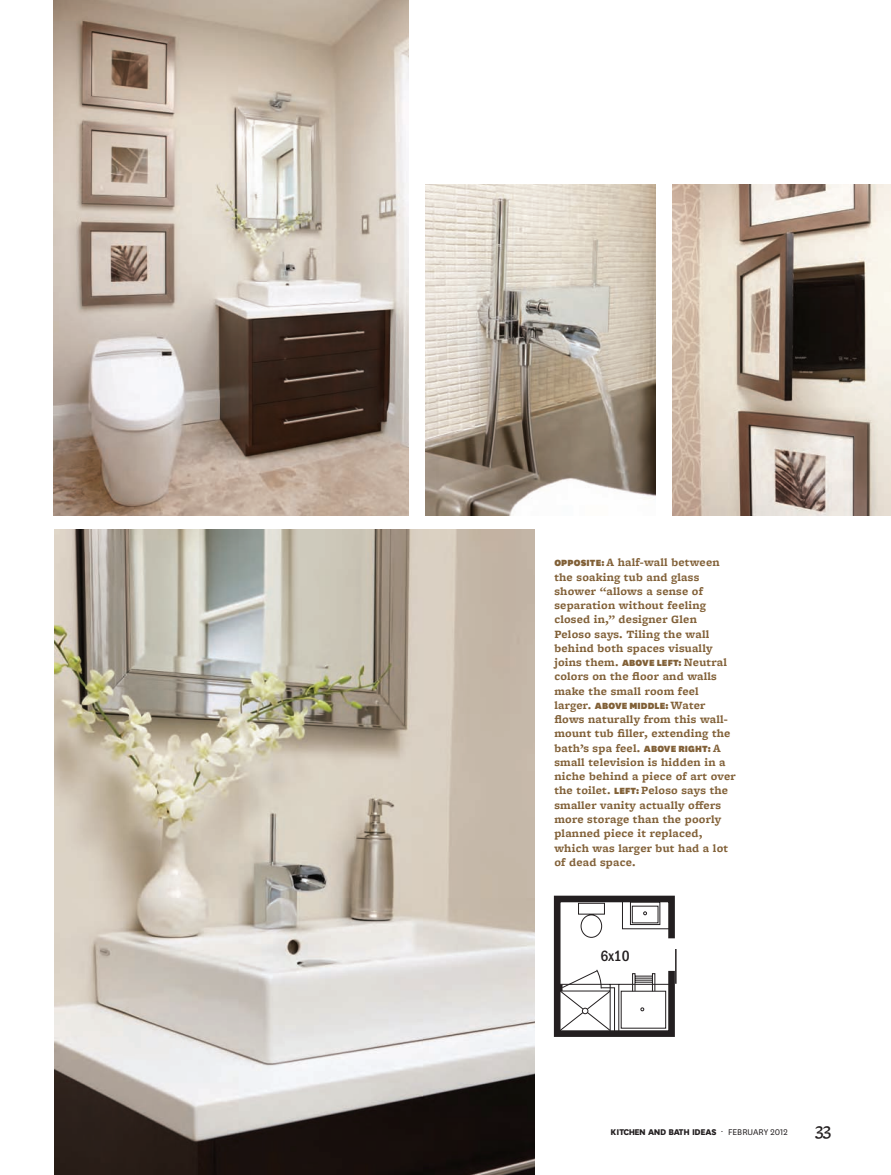
<style>
.page{position:relative;width:891px;height:1175px;background:#fff}
.page>*{position:absolute;margin:0;border:0;box-sizing:border-box;transform-origin:0 0}
.t1{font:500 18px "Freight Micro Pro";color:#231f20}
.t2{font:500 condensed 15.45px "ITC Franklin Gothic Std";color:#231f20}
.t3{font:700 11.7px/14.2px "Freight Micro Pro";letter-spacing:.015em;color:#816037}
.t4{font:800 9.75px "National";letter-spacing:-.035em;color:#231f20}
.s1{font-family:"National";font-weight:900;font-size:10.5px}
.s2{font-weight:400}
</style>
<div class="page">
<svg style="left:553px;top:895px;width:124px;height:142px"></svg>
<div style="left:652px;top:973px;width:3px;height:18px;border:1px solid #231f20"></div>
<div style="left:632px;top:973px;width:3px;height:18px;border:1px solid #231f20"></div>
<img style="left:425px;top:184px;width:231px;height:331px">
<img style="left:54px;top:530px;width:481px;height:644px">
<img style="left:672px;top:184px;width:219px;height:331px">
<img style="left:54px;top:0;width:355px;height:515px">
<p class="t3" style="left:554px;top:555px;width:183px"><span class="s1">OPPOSITE:</span> A half-wall between the soaking tub and glass shower “allows a sense of separation without feeling closed in,” designer Glen<br>Peloso says. Tiling the wall behind both spaces visually joins them. <span class="s1">ABOVE LEFT:</span> Neutral colors on the floor and walls make the small room feel larger. <span class="s1">ABOVE MIDDLE:</span> Water flows naturally from this wall&shy;mount tub filler, extending the bath’s spa feel. <span class="s1">ABOVE RIGHT:</span> A small television is hidden in a niche behind a piece of art over the toilet. <span class="s1">LEFT:</span> Peloso says the smaller vanity actually offers more storage than the poorly planned piece it replaced, which was larger but had a lot of dead space.</p>
<h2 class="t2" style="left:601px;top:947px;width:31px">6x10</h2>
<p class="t4" style="left:610px;top:1124px;width:179px">KITCHEN AND BATH IDEAS <sup>.</sup> <span class="s2">FEBRUARY 2012</span></p>
<h1 class="t1" style="left:815px;top:1116px;width:17px">33</h1>
</div>
